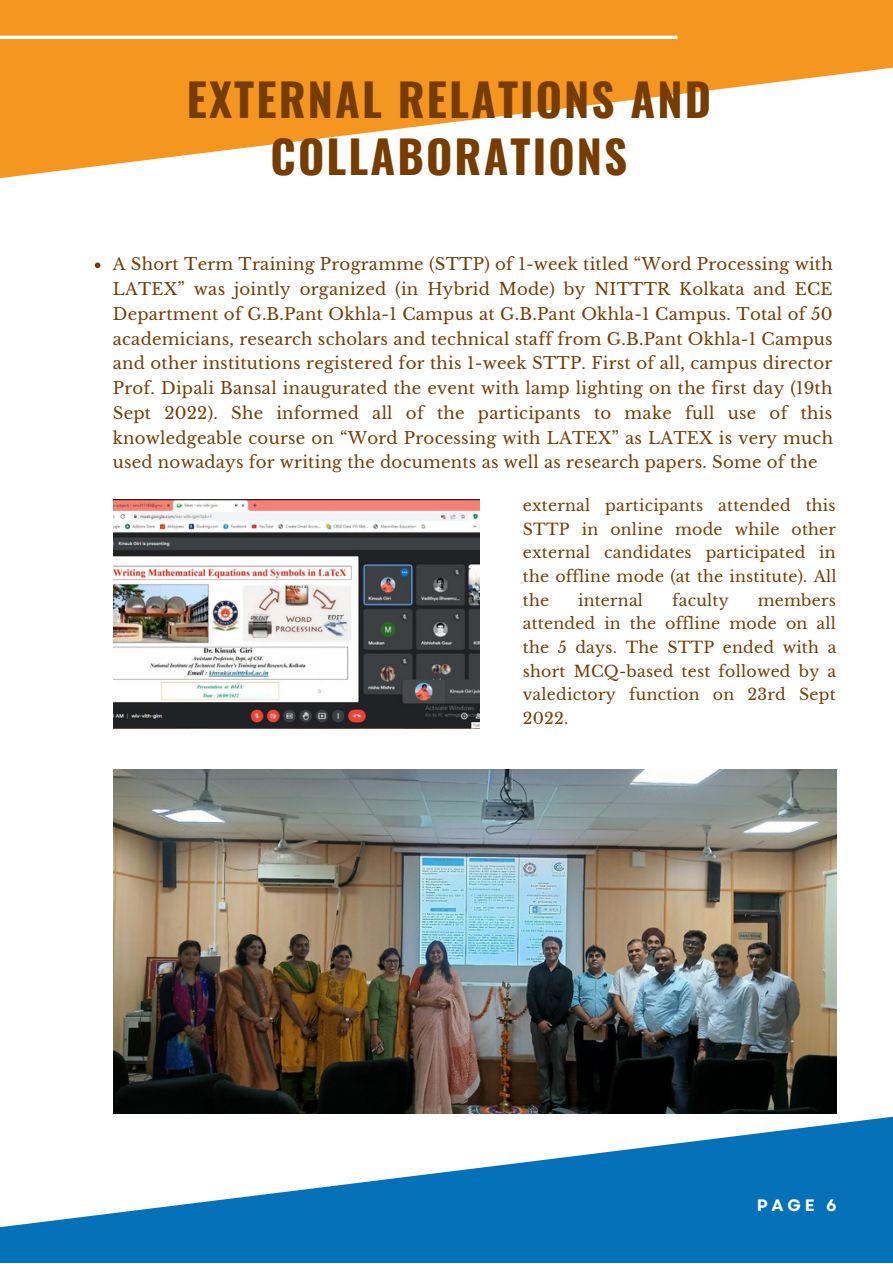
<style>
.page{position:relative;width:893px;height:1264px;background:#fff}
.page>*{position:absolute;margin:0;border:0;box-sizing:border-box;transform-origin:0 0}
.t1{font:700 45px/56.2px "Oswald";letter-spacing:.045em;color:#763c00;text-align:center}
.t2{font:16.5px/24.8px "Libre Baskerville";letter-spacing:.015em;color:#763c00;text-align:justify}
.t3{font:700 16.5px "Garet";color:#fff}
.t4{font:15.75px/23.5px "Libre Baskerville";letter-spacing:.015em;color:#763c00;text-align:justify}
</style>
<div class="page">
<svg style="left:0;top:0;width:892px;height:179px;fill:#f59621"></svg>
<svg style="left:0;top:1113px;width:892px;height:149px;fill:#0471b9"></svg>
<hr style="left:0;top:36px;width:677px;height:3px;background:#fff">
<img style="left:114px;top:769px;width:722px;height:344px">
<img style="left:114px;top:500px;width:365px;height:228px">
<svg style="left:95px;top:262px;width:5px;height:6px"></svg>
<h1 class="t1" style="left:187px;top:70px;width:525px">EXTERNAL RELATIONS AND<br>COLLABORATIONS</h1>
<p class="t2" style="left:113px;top:252px;width:721px">A Short Term Training Programme (STTP) of 1-week titled “Word Processing with LATEX” was jointly organized (in Hybrid Mode) by NITTTR Kolkata and ECE Department of G.B.Pant Okhla-1 Campus at G.B.Pant Okhla-1 Campus. Total of 50 academicians, research scholars and technical staff from G.B.Pant Okhla-1 Campus and other institutions registered for this 1-week STTP. First of all, campus director Prof. Dipali Bansal inaugurated the event with lamp lighting on the first day (19th Sept 2022). She informed all of the participants to make full use of this knowledgeable course on “Word Processing with LATEX” as LATEX is very much used nowadays for writing the documents as well as research papers. Some of the</p>
<p class="t4" style="left:522px;top:494px;width:315px">external participants attended this STTP in online mode while other external candidates participated in the offline mode (at the institute). All the</p>
<p class="t4" style="left:522px;top:588px;width:315px;text-indent:235px">members attended in the offline mode on all the 5 days. The STTP ended with a short MCQ-based test followed by a valedictory function on 23rd Sept 2022.</p>
<p class="t4" style="left:578px;top:588px;width:66px">internal</p>
<p class="t4" style="left:672px;top:588px;width:58px">faculty</p>
<p class="t3" style="left:756px;top:1193px;width:82px">PAGE 6</p>
</div>
